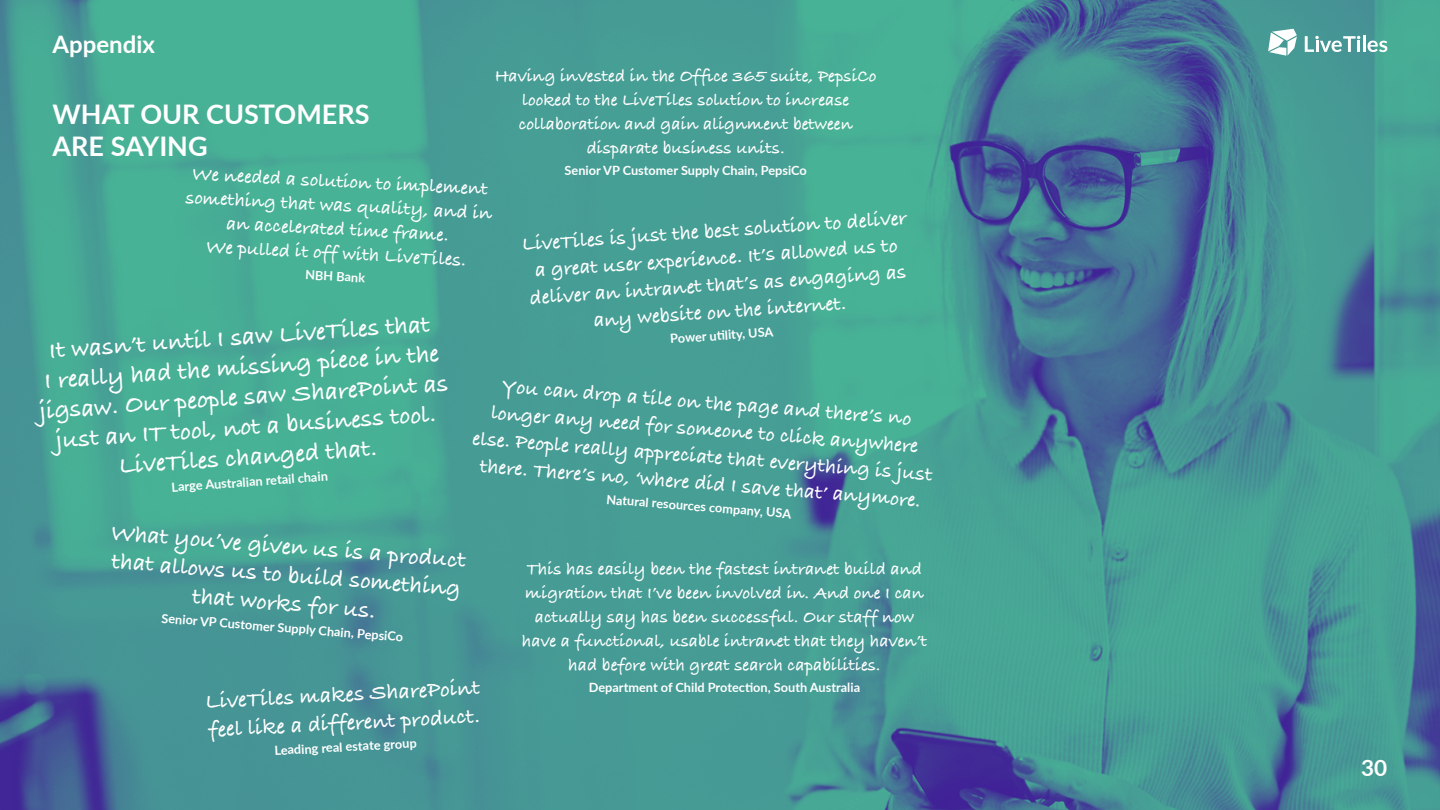
<style>
.page{position:relative;width:1440px;height:810px;background:#fff}
.page>*{position:absolute;margin:0;border:0;box-sizing:border-box;transform-origin:0 0}
.Subheader{font:700 27px/31.5px "Lato";color:#fff}
.Body_Big{font:700 25.5px/30px "Bradley Hand ITCTT";color:#fff;text-align:center}
.Body_Big-2{font:700 24px/28.5px "Bradley Hand ITCTT";color:#fff;text-align:center}
.t1{font:700 24px "Lato";color:#fff}
.Body_Big-3{font:700 22.5px/28.5px "Bradley Hand ITCTT";color:#fff}
.t2{font:700 22.5px "Lato";color:#fff}
.Body_Big-4{font:700 21px/27.1px "Bradley Hand ITCTT";color:#fff;text-align:center}
.Body_Big-5{font:700 19.5px/24px "Bradley Hand ITCTT";color:#fff;text-align:center}
.Body_Big-6{font:700 18px/24px "Bradley Hand ITCTT";color:#fff;text-align:center}
.Body_Copy{font:700 12.75px "Lato";color:#fff}
</style>
<div class="page">
<img style="left:0;top:0;width:1440px;height:810px">
<svg style="left:1268px;top:29px;width:29px;height:27px"></svg>
<svg style="left:1305px;top:36px;width:82px;height:16px"></svg>
<p class="t1" style="left:53px;top:26px;width:104px">Appendix</p>
<p class="Body_Big-6" style="left:495px;top:63px;width:383px">Having invested in the Office 365 suite, PepsiCo looked to the LiveTiles solution to increase collaboration and gain alignment between disparate business units.</p>
<p class="Body_Copy" style="left:565px;top:161px;width:244px">Senior VP Customer Supply Chain, PepsiCo</p>
<p class="Subheader" style="left:52px;top:98px;width:319px">WHAT OUR CUSTOMERS<br>ARE SAYING</p>
<p class="Body_Big-5" style="left:188px;top:160px;width:308px;rotate:3deg">We needed a solution to implement something that was quality, and in an accelerated time frame.<br>We pulled it off with LiveTiles.</p>
<p class="Body_Copy" style="left:306px;top:265px;width:61px;rotate:3deg">NBH Bank</p>
<p class="Body_Big" style="left:34px;top:335px;width:412px;rotate:-4deg">It wasn’t until I saw LiveTiles that<br>I really had the missing piece in the jigsaw. Our people saw SharePoint as just an IT tool, not a business tool.<br>LiveTiles changed that.</p>
<p class="Body_Copy" style="left:171px;top:478px;width:158px;rotate:-4deg">Large Australian retail chain</p>
<p class="Body_Big-4" style="left:521px;top:230px;width:387px;rotate:-4deg">LiveTiles is just the best solution to deliver a great user experience. It’s allowed us to deliver an intranet that’s as engaging as any website on the internet.</p>
<p class="Body_Copy" style="left:670px;top:329px;width:105px;rotate:-4deg">Power uti lity, USA</p>
<p class="Body_Big-4" style="left:479px;top:368px;width:463px;rotate:5deg">You can drop a tile on the page and there’s no longer any need for someone to click anywhere else. People really appreciate that everything is just there. There’s no, ‘where did I save that’ anymore.</p>
<p class="Body_Copy" style="left:607px;top:491px;width:187px;rotate:4deg">Natural resources company, USA</p>
<p class="Body_Big-2" style="left:113px;top:516px;width:357px;rotate:5deg">What you’ve given us is a product that allows us to build something that works for us.</p>
<p class="Body_Copy" style="left:162px;top:610px;width:244px;rotate:4deg">Senior VP Customer Supply Chain, PepsiCo</p>
<p class="Body_Big-3" style="left:205px;top:686px;width:277px;rotate:-3deg">LiveTiles makes SharePoint feel like a different product.</p>
<p class="Body_Copy" style="left:274px;top:741px;width:144px;rotate:-3deg">Leading real estate group</p>
<p class="Body_Big-6" style="left:522px;top:556px;width:407px">This has easily been the fastest intranet build and migration that I’ve been involved in. And one I can actually say has been successful. Our staff now have a functional, usable intranet that they haven’t had before with great search capabilities.</p>
<p class="Body_Copy" style="left:589px;top:678px;width:273px">Department of Child Protection, South Australia</p>
<p class="t2" style="left:1361px;top:751px;width:28px">30</p>
</div>
